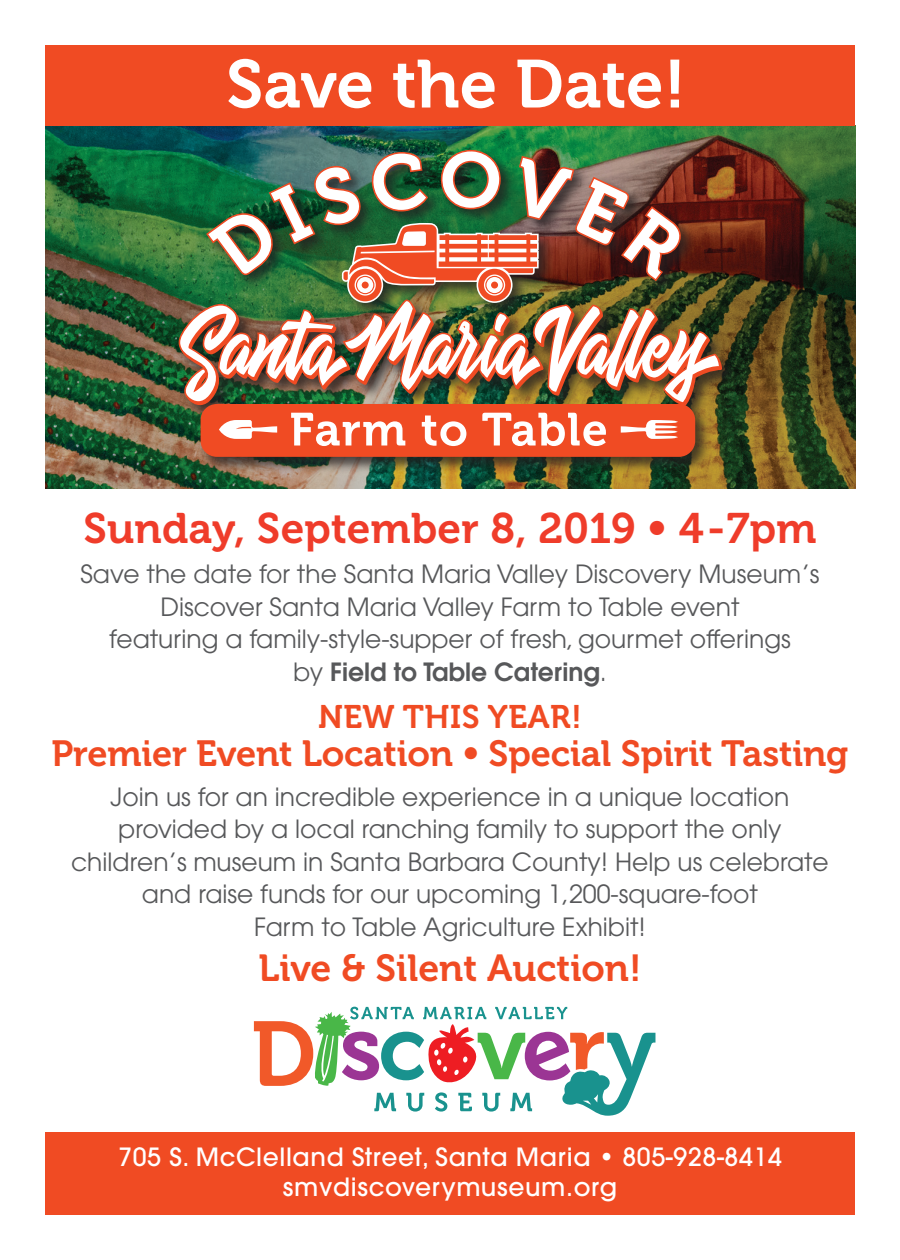
<style>
.page{position:relative;width:900px;height:1260px;background:#fff}
.page>*{position:absolute;margin:0;border:0;box-sizing:border-box;transform-origin:0 0}
.t1{font:67.5px "Museo 700";letter-spacing:-.005em;color:#fff}
.t2{font:42.5px "Museo 700";letter-spacing:.005em;color:#ef3c2a}
.t3{font:37.5px "Museo 700";color:#f04b23}
.t4{font:36.25px "Museo 700";letter-spacing:-.005em;color:#f04b23}
.t5{font:32.5px "Museo 700";letter-spacing:.015em;color:#f04b23}
.t6{font:25px/32.5px "Avant Garde";color:#57585a;text-align:center}
.t7{font:500 25px/30px "Avant Garde";letter-spacing:.025em;color:#fff;text-align:center}
.s1{font-weight:600}
</style>
<div class="page">
<div style="left:45px;top:1132px;width:810px;height:83px;background:#f04b23"></div>
<img style="left:45px;top:126px;width:810px;height:363px">
<div style="left:176px;top:148px;width:562px;height:326px;background:#231f20;opacity:.76"></div>
<img style="left:177px;top:300px;width:544px;height:104px">
<div style="left:201px;top:404px;width:494px;height:53px;background:#f04b23;border-radius:16px"></div>
<svg style="left:291px;top:413px;width:114px;height:33px"></svg>
<svg style="left:422px;top:416px;width:44px;height:30px"></svg>
<svg style="left:482px;top:413px;width:124px;height:33px"></svg>
<svg style="left:621px;top:420px;width:57px;height:19px"></svg>
<svg style="left:219px;top:420px;width:58px;height:19px"></svg>
<img style="left:206px;top:150px;width:476px;height:153px">
<div style="left:45px;top:45px;width:810px;height:81px;background:#f04b23"></div>
<svg style="left:254px;top:1007px;width:401px;height:109px"></svg>
<h1 class="t1" style="left:226px;top:47px;width:461px">Save the Date!</h1>
<h2 class="t2" style="left:83px;top:505px;width:735px">Sunday, September 8, 2019 • 4-7pm</h2>
<p class="t6" style="left:81px;top:558px;width:740px">Save the date for the Santa Maria Valley Discovery Museum’s Discover Santa Maria Valley Farm to Table event<br>featuring a family-style-supper of fresh, gourmet offerings<br>by <span class="s1">Field to Table Catering</span>.</p>
<h3 class="t5" style="left:318px;top:699px;width:265px">NEW THIS YEAR!</h3>
<h3 class="t4" style="left:52px;top:733px;width:798px">Premier Event Location • Special Spirit Tasting</h3>
<p class="t6" style="left:71px;top:780px;width:759px">Join us for an incredible experience in a unique location provided by a local ranching family to support the only children’s museum in Santa Barbara County! Help us celebrate and raise funds for our upcoming 1,200-square-foot<br>Farm to Table Agriculture Exhibit!</p>
<h3 class="t3" style="left:258px;top:947px;width:385px">Live &amp; Silent Auction!</h3>
<p class="t7" style="left:118px;top:1142px;width:665px">705 S. McClelland Street, Santa Maria • 805-928-8414 smvdiscoverymuseum.org</p>
</div>
